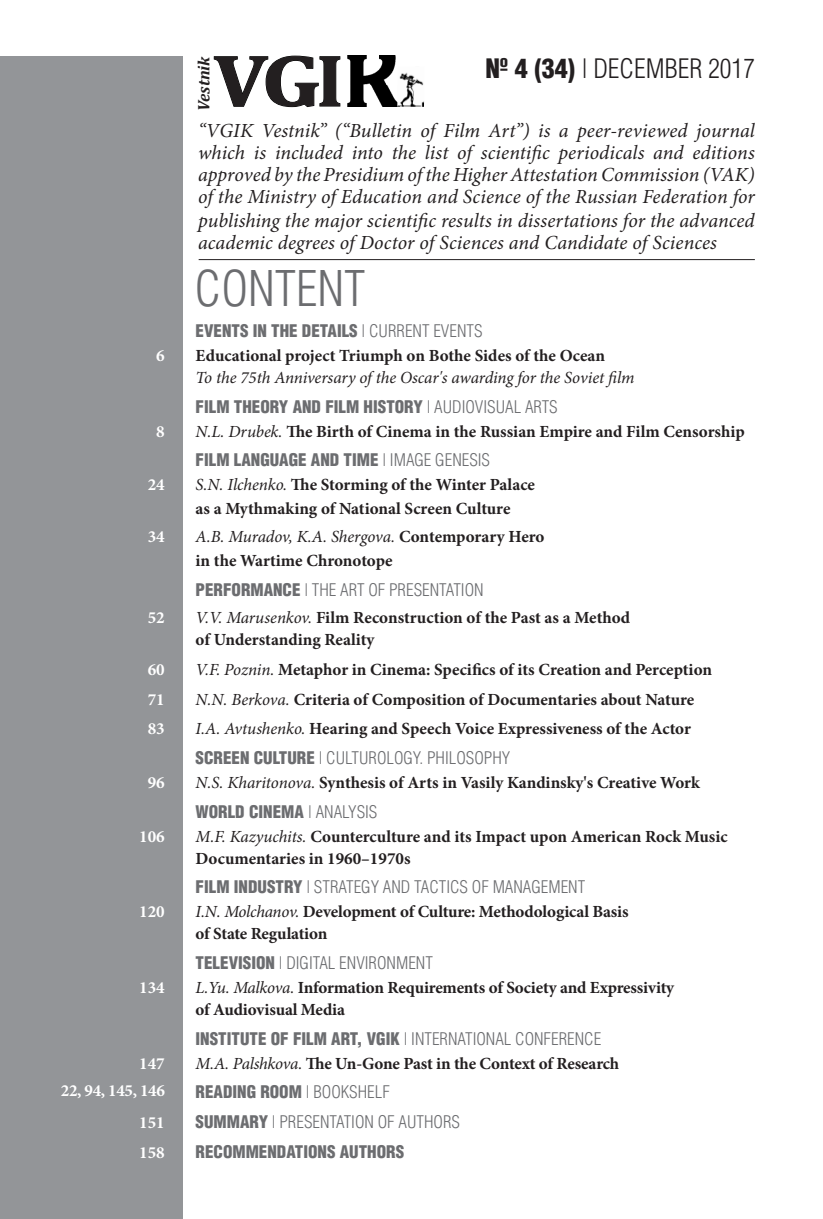
<style>
.page{position:relative;width:823px;height:1219px;background:#fff}
.page>*{position:absolute;margin:0;border:0;box-sizing:border-box;transform-origin:0 0}
.t1{font:700 74px "Cambria";color:#231f20;scale:1.15 1}
.t2{font:48px "AG Letterica Cond L";color:#6c6d70}
.t3{font:26.2px "AG Letterica Cond L";color:#231f20}
.t4{font:italic 20px/22px "Minion Pro";letter-spacing:.005em;color:#231f20;text-align:justify}
.t5{font:700 17px/22px "Minion Pro";letter-spacing:-.005em;color:#231f20}
.t6{font:17px "AG Letterica Cond L";color:#6c6d70}
.t7{font:700 17px "AG Letterica Cond L";color:#6c6d70}
.t8{font:italic 17px "Minion Pro";letter-spacing:-.01em;color:#231f20}
.t9{font:700 17px "Minion Pro";color:#fff}
.t10{font:700 17px "Minion Pro";letter-spacing:-.02em;color:#fff}
.t11{font:italic 700 16.6px "Cambria";letter-spacing:-.005em;color:#231f20}
.s1{font-weight:700}
.s2{font-weight:400}
.s3{font-weight:400;font-style:italic}
</style>
<div class="page">
<div style="left:0;top:57px;width:183px;height:1162px;background:#939598"></div>
<svg style="left:213px;top:55px;width:127px;height:53px"></svg>
<hr style="left:198px;top:259px;width:556px;height:1px;background:#231f20">
<img style="left:347px;top:56px;width:50px;height:51px">
<img style="left:397px;top:72px;width:27px;height:35px">
<p class="t11" style="left:192px;top:111px;width:56px;rotate:-90deg">Vestnik</p>
<h1 class="t1" style="left:213px;top:29px;width:114px">VGI</h1>
<h3 class="t3" style="left:485px;top:53px;width:271px"><span class="s1">№ 4 (34)</span> | DECEMBER 2017</h3>
<p class="t4" style="left:198px;top:120px;width:558px">“VGIK Vestnik” (“Bulletin of Film Art”) is a peer-reviewed journal which is included into the list of scientific periodicals and editions approved by the Presidium of the Higher Attestation Commission (VAK) of the Ministry of Education and Science of the Russian Federation for</p>
<p class="t4" style="left:198px;top:210px;width:558px">publishing the major scientific results in dissertations for the advanced academic degrees of Doctor of Sciences and Candidate of Sciences</p>
<h2 class="t2" style="left:194px;top:261px;width:172px">CONTENT</h2>
<p class="t7" style="left:195px;top:320px;width:288px">EVENTS IN THE DETAILS <span class="s2">| CURRENT EVENTS</span></p>
<p class="t9" style="left:156px;top:344px;width:10px">6</p>
<p class="t5" style="left:195px;top:344px;width:411px">Educational project Triumph on Bothe Sides of the Ocean</p>
<p class="t8" style="left:195px;top:366px;width:440px">To the 75th Anniversary of the Oscar's awarding for the Soviet film</p>
<p class="t7" style="left:195px;top:396px;width:363px">FILM THEORY AND FILM HISTORY <span class="s2">| AUDIOVISUAL ARTS</span></p>
<p class="t9" style="left:156px;top:419px;width:10px">8</p>
<p class="t5" style="left:195px;top:420px;width:550px"><span class="s3">N.L. Drubek.</span> The Birth of Cinema in the Russian Empire and Film Censorship</p>
<p class="t7" style="left:195px;top:450px;width:296px">FILM LANGUAGE AND TIME <span class="s2">| IMAGE GENESIS</span></p>
<p class="t9" style="left:148px;top:473px;width:18px">24</p>
<p class="t5" style="left:195px;top:473px;width:341px;line-height:24px"><span class="s3">S.N. Ilchenko.</span> The Storming of the Winter Palace as a Mythmaking of National Screen Culture</p>
<p class="t9" style="left:148px;top:525px;width:18px">34</p>
<p class="t5" style="left:195px;top:524px;width:350px;line-height:24px"><span class="s3">A.B. Muradov, K.A. Shergova.</span> Contemporary Hero in the Wartime Chronotope</p>
<p class="t6" style="left:195px;top:580px;width:289px"><span class="s1">PERFORMANCE</span> | THE ART OF PRESENTATION</p>
<p class="t9" style="left:148px;top:606px;width:18px">52</p>
<p class="t5" style="left:195px;top:607px;width:436px"><span class="s3">V.V. Marusenkov.</span> Film Reconstruction of the Past as a Method of Understanding Reality</p>
<p class="t9" style="left:148px;top:658px;width:18px">60</p>
<p class="t5" style="left:195px;top:658px;width:517px"><span class="s3">V.F. Poznin.</span> Metaphor in Cinema: Specifics of its Creation and Perception</p>
<p class="t9" style="left:148px;top:687px;width:18px">71</p>
<p class="t5" style="left:195px;top:688px;width:500px"><span class="s3">N.N. Berkova.</span> Criteria of Composition of Documentaries about Nature</p>
<p class="t9" style="left:148px;top:717px;width:18px">83</p>
<p class="t5" style="left:195px;top:718px;width:496px"><span class="s3">I.A. Avtushenko.</span> Hearing and Speech Voice Expressiveness of the Actor</p>
<p class="t6" style="left:195px;top:748px;width:316px"><span class="s1">SCREEN CULTURE</span> | CULTUROLOGY. PHILOSOPHY</p>
<p class="t9" style="left:148px;top:771px;width:18px">96</p>
<p class="t5" style="left:195px;top:771px;width:505px"><span class="s3">N.S. Kharitonova.</span> Synthesis of Arts in Vasily Kandinsky's Creative Work</p>
<p class="t7" style="left:195px;top:801px;width:183px">WORLD CINEMA <span class="s2">| ANALYSIS</span></p>
<p class="t9" style="left:139px;top:824px;width:27px">106</p>
<p class="t5" style="left:195px;top:825px;width:533px"><span class="s3">M.F. Kazyuchits.</span> Counterculture and its Impact upon American Rock Music<br>Documentaries in 1960–1970s</p>
<p class="t6" style="left:195px;top:877px;width:391px"><span class="s1">FILM INDUSTRY</span> | STRATEGY AND TACTICS OF MANAGEMENT</p>
<p class="t9" style="left:139px;top:900px;width:27px">120</p>
<p class="t5" style="left:195px;top:901px;width:434px"><span class="s3">I.N. Molchanov.</span> Development of Culture: Methodological Basis of State Regulation</p>
<p class="t6" style="left:195px;top:953px;width:239px"><span class="s1">TELEVISION</span> | DIGITAL ENVIRONMENT</p>
<p class="t9" style="left:139px;top:976px;width:27px">134</p>
<p class="t5" style="left:195px;top:976px;width:480px"><span class="s3">L.Yu. Malkova.</span> Information Requirements of Society and Expressivity of Audiovisual Media</p>
<p class="t6" style="left:195px;top:1029px;width:407px"><span class="s1">INSTITUTE OF FILM ART, VGIK</span> | INTERNATIONAL CONFERENCE</p>
<p class="t9" style="left:139px;top:1051px;width:27px">147</p>
<p class="t5" style="left:195px;top:1052px;width:425px"><span class="s3">M.A. Palshkova.</span> The Un-Gone Past in the Context of Research</p>
<p class="t7" style="left:195px;top:1082px;width:196px">READING ROOM <span class="s2">| BOOKSHELF</span></p>
<p class="t9" style="left:139px;top:1111px;width:27px">151</p>
<p class="t6" style="left:195px;top:1112px;width:266px"><span class="s1">SUMMARY</span> | PRESENTATION OF AUTHORS</p>
<p class="t9" style="left:139px;top:1140px;width:27px">158</p>
<p class="t7" style="left:195px;top:1141px;width:210px">RECOMMENDATIONS AUTHORS</p>
<p class="t10" style="left:61px;top:1079px;width:105px">22, 94, 145, 146</p>
</div>
